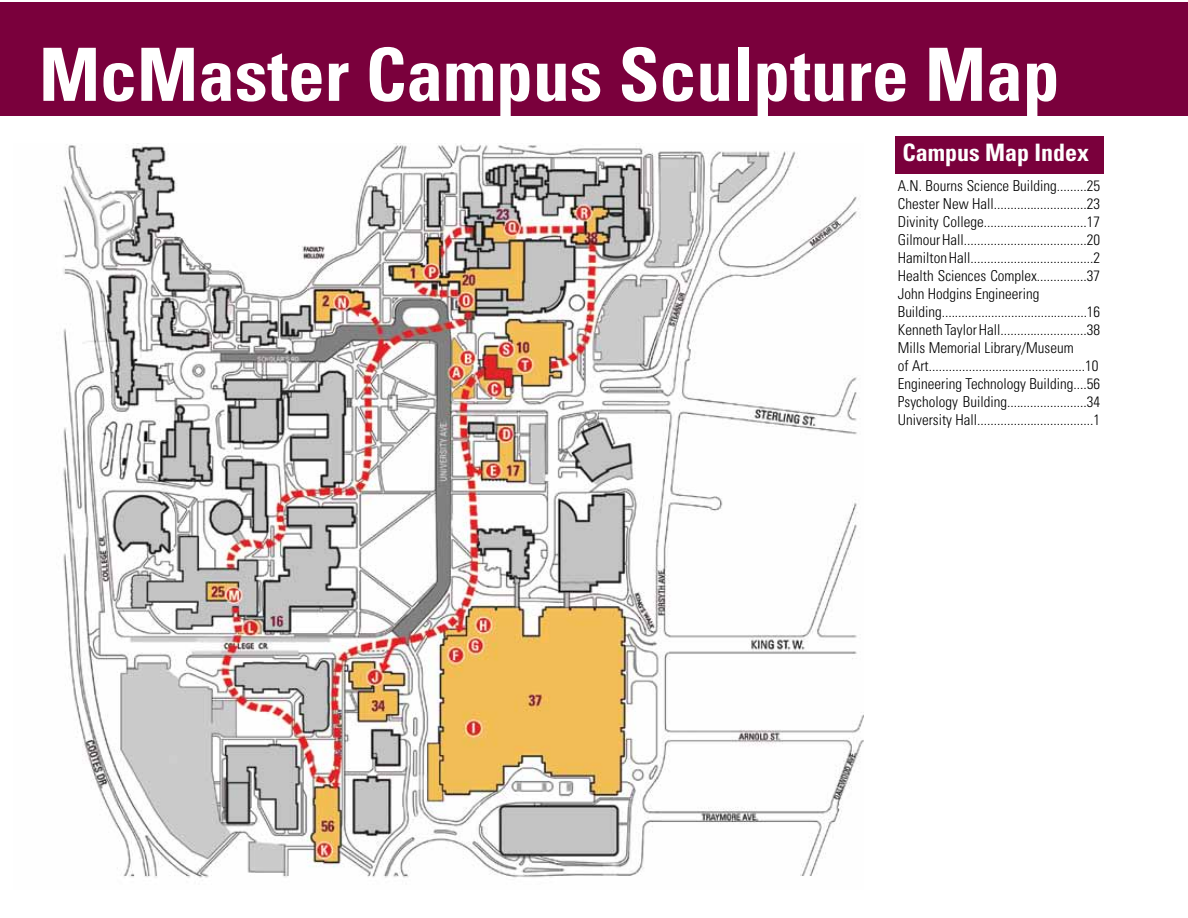
<style>
.page{position:relative;width:1188px;height:918px;background:#fff}
.page>*{position:absolute;margin:0;border:0;box-sizing:border-box;transform-origin:0 0}
.t1{font:700 condensed 73.5px "Univers LT Std";color:#fff}
.t2{font:700 condensed 24px "Univers LT Std";color:#fff}
.t3{font:300 condensed 15px/18px "Univers LT Std";color:#000}
</style>
<div class="page">
<img style="left:63px;top:144px;width:801px;height:734px">
<div style="left:0;top:2px;width:1188px;height:114px;background:#7a003c"></div>
<div style="left:895px;top:136px;width:209px;height:38px;background:#7a003c"></div>
<h1 class="t1" style="left:39px;top:30px;width:1022px">McMaster Campus Sculpture Map</h1>
<h2 class="t2" style="left:902px;top:138px;width:188px">Campus Map Index</h2>
<p class="t3" style="left:898px;top:177px;width:204px">A.N. Bourns Science Building.........25<br>Chester New Hall............................23<br>Divinity College...............................17<br>Gilmour Hall.....................................20<br>Hamilton Hall.....................................2<br>Health Sciences Complex...............37<br>John Hodgins Engineering Building............................................16<br>Kenneth Taylor Hall..........................38<br>Mills Memorial Library/Museum<br>of Art...............................................10<br>Engineering Technology Building....56<br>Psychology Building........................34<br>University Hall...................................1</p>
</div>
